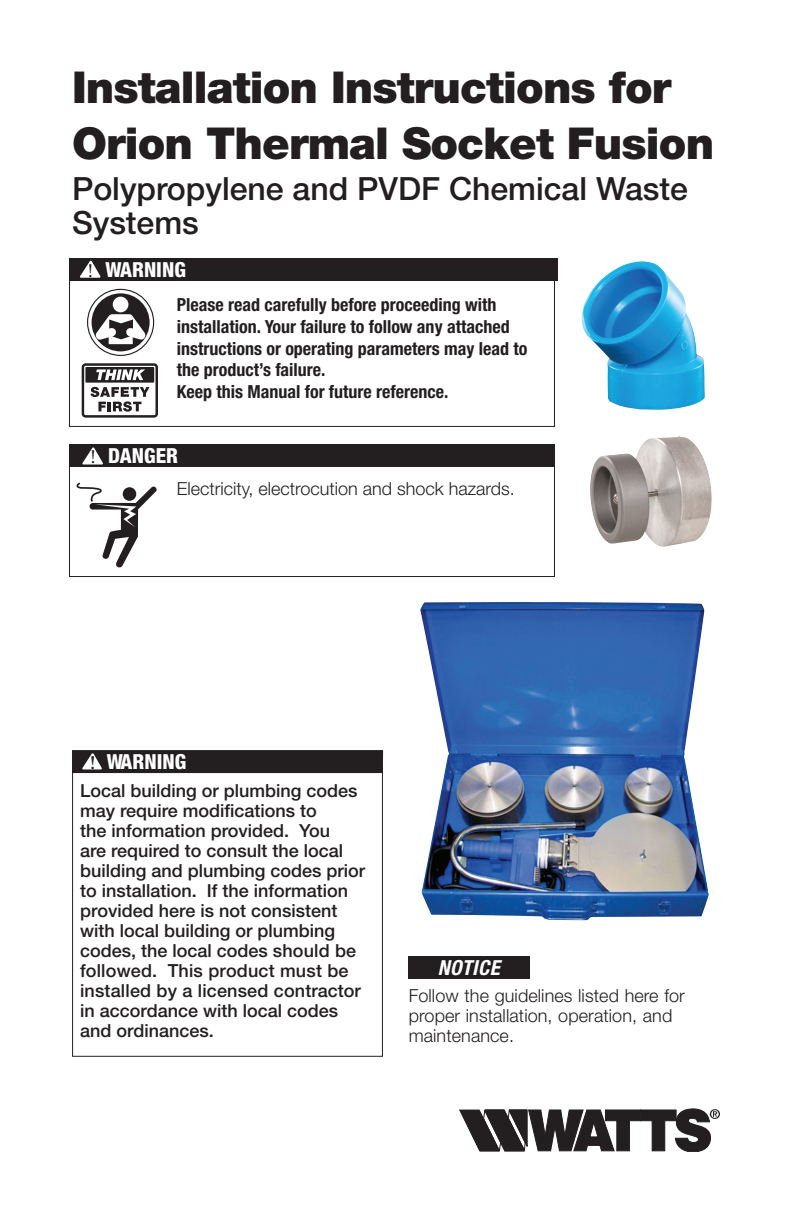
<style>
.page{position:relative;width:792px;height:1224px;background:#fff}
.page>*{position:absolute;margin:0;border:0;box-sizing:border-box;transform-origin:0 0}
.I_Head{font:900 44px "Helvetica Neue LT Std";letter-spacing:-.02em;color:#231f20}
._2_Head{font:500 32px/34px "Helvetica Neue LT Std";color:#231f20}
.t1{font:800 condensed 20.8px "Helvetica Neue LT Std";color:#fff}
.t2{font:italic 700 condensed 20.8px "Helvetica Neue LT Std";letter-spacing:.025em;color:#fff}
.t3{font:19.4px "Minion Pro";color:#231f20}
.t4{font:19.4px "Minion Pro Semibold Subh";color:#231f20}
.t5{font:500 18px/20px "Helvetica Neue LT Std";color:#231f20}
.t6{font:700 condensed 18px/21.6px "Helvetica Neue LT Std";color:#231f20}
.t7{font:300 18px/20px "Helvetica Neue LT Std";letter-spacing:.005em;color:#231f20}
</style>
<div class="page">
<svg style="left:460px;top:1108px;width:260px;height:44px"></svg>
<div style="left:72px;top:751px;width:311px;height:22px;background:#231f20"></div>
<svg style="left:82px;top:753px;width:20px;height:16px"></svg>
<div style="left:72px;top:750px;width:311px;height:307px;border:1px solid #231f20"></div>
<div style="left:408px;top:956px;width:122px;height:23px;background:#231f20"></div>
<div style="left:69px;top:258px;width:488px;height:22px;background:#231f20"></div>
<svg style="left:80px;top:260px;width:21px;height:18px"></svg>
<div style="left:82px;top:363px;width:76px;height:55px;border:2px solid #231f20;border-radius:3px"></div>
<div style="left:86px;top:368px;width:67px;height:14px;background:#231f20"></div>
<div style="left:85px;top:367px;width:69px;height:16px;border:2px solid #231f20"></div>
<svg style="left:96px;top:369px;width:49px;height:11px"></svg>
<svg style="left:91px;top:387px;width:59px;height:25px"></svg>
<svg style="left:87px;top:289px;width:67px;height:67px"></svg>
<div style="left:88px;top:290px;width:65px;height:65px;border:3px solid #fff;border-radius:50%"></div>
<div style="left:113px;top:297px;width:15px;height:15px;background:#fff;border-radius:50%"></div>
<svg style="left:95px;top:314px;width:51px;height:30px"></svg>
<div style="left:69px;top:258px;width:486px;height:169px;border:1px solid #231f20"></div>
<div style="left:69px;top:444px;width:486px;height:23px;background:#231f20"></div>
<div style="left:69px;top:445px;width:486px;height:132px;border:1px solid #231f20"></div>
<svg style="left:76px;top:482px;width:81px;height:86px"></svg>
<div style="left:74px;top:444px;width:122px;height:23px;background:#231f20"></div>
<svg style="left:82px;top:447px;width:21px;height:17px"></svg>
<img style="left:420px;top:602px;width:289px;height:318px">
<img style="left:590px;top:436px;width:122px;height:111px">
<img style="left:582px;top:261px;width:123px;height:149px">
<p class="I_Head" style="left:72px;top:61px;width:601px">Installation Instructions for</p>
<p class="I_Head" style="left:72px;top:117px;width:644px">Orion Thermal Socket Fusion</p>
<p class="_2_Head" style="left:72px;top:171px;width:617px">Polypropylene and PVDF Chemical Waste<br>Systems</p>
<p class="t3" style="left:88px;top:257px;width:7px">!</p>
<p class="t1" style="left:106px;top:256px;width:82px">WARNING</p>
<p class="t6" style="left:177px;top:294px;width:352px">Please read carefully before proceeding with installation. Your failure to follow any attached instructions or operating parameters may lead to the product’s failure.<br>Keep this Manual for future reference.</p>
<p class="t3" style="left:90px;top:444px;width:7px">!</p>
<p class="t1" style="left:108px;top:443px;width:71px">DANGER</p>
<p class="t7" style="left:177px;top:479px;width:340px">Electricity, electrocution and shock hazards.</p>
<p class="t4" style="left:90px;top:751px;width:7px">!</p>
<p class="t1" style="left:107px;top:749px;width:81px">WARNING</p>
<p class="t5" style="left:80px;top:781px;width:287px">Local building or plumbing codes may require modifications to<br>the information provided. You<br>are required to consult the local building and plumbing codes prior to installation. If the information provided here is not consistent with local building or plumbing codes, the local codes should be followed. This product must be installed by a licensed contractor in accordance with local codes and ordinances.</p>
<p class="t2" style="left:438px;top:955px;width:64px">NOTICE</p>
<p class="t7" style="left:409px;top:985px;width:278px">Follow the guidelines listed here for proper installation, operation, and maintenance.</p>
</div>
